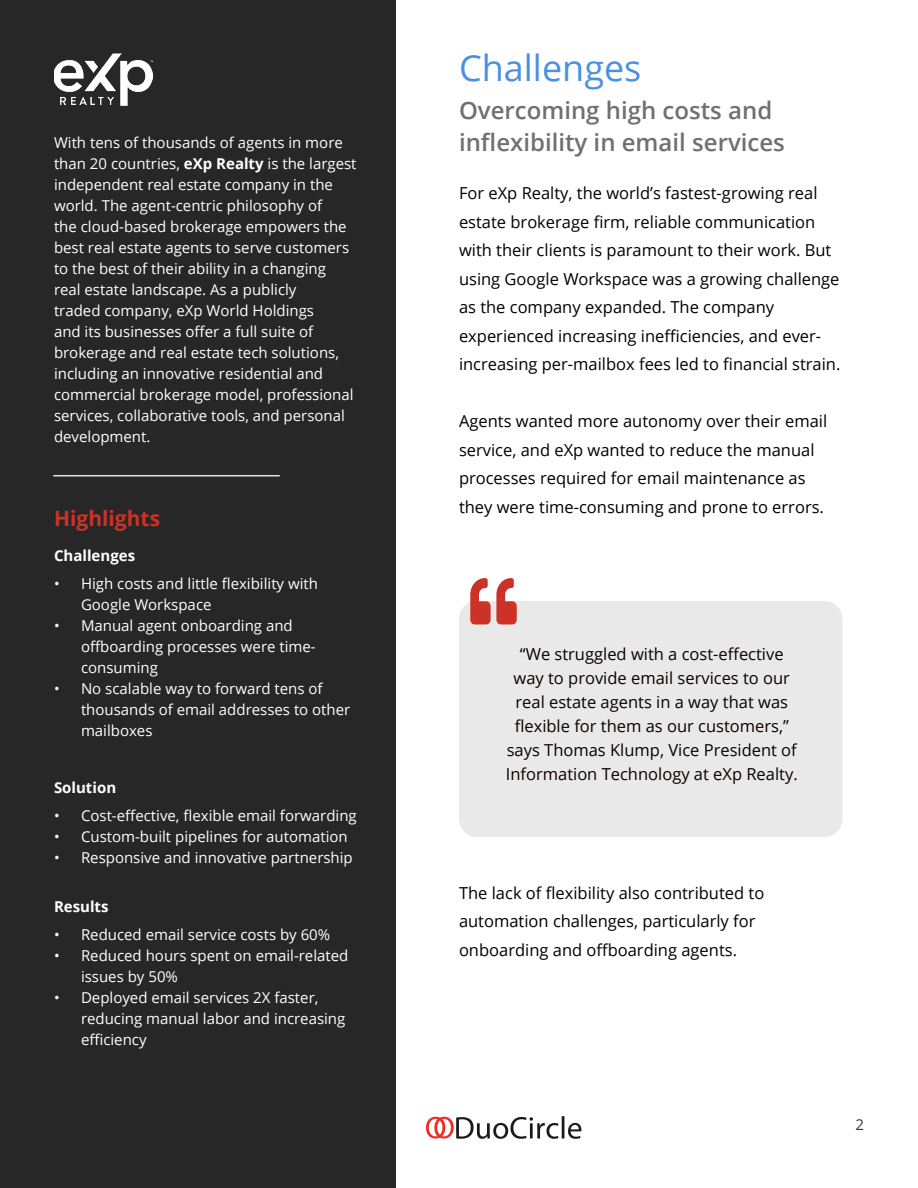
<style>
.page{position:relative;width:918px;height:1188px;background:#fff}
.page>*{position:absolute;margin:0;border:0;box-sizing:border-box;transform-origin:0 0}
.Page_Heading{font:36px "Open Sans";color:#4a90e2}
.Page_Subheading{font:600 24px/31.5px "Open Sans";color:#707070}
.t1{font:700 21px "Open Sans";color:#cd3228}
.Body_Copy_Left{font:16.5px/28.5px "Open Sans";color:#000}
.t2{font:16.5px/24px "Open Sans";color:#090200;text-align:center}
.Body_Copy_Left-2{font:15px/21px "Open Sans";color:#fff}
.Body_Copy_Left-3{font:700 15px "Open Sans";color:#fff}
.Quote_Large{font:15px "Open Sans";color:#35383a}
.s1{font-weight:700}
</style>
<div class="page">
<div style="left:0;top:0;width:396px;height:1188px;background:#272727"></div>
<img style="left:54px;top:53px;width:99px;height:53px">
<hr style="left:53px;top:475px;width:227px;height:1px;background:#dce5ec">
<div style="left:459px;top:601px;width:383px;height:236px;background:#e9e9e9;border-radius:18px"></div>
<svg style="left:426px;top:1116px;width:155px;height:23px"></svg>
<svg style="left:470px;top:578px;width:47px;height:46px"></svg>
<p class="Body_Copy_Left-2" style="left:54px;top:131px;width:304px">With tens of thousands of agents in more than 20 countries, <span class="s1">eXp Realty</span> is the largest independent real estate company in the world. The agent-centric philosophy of<br>the cloud-based brokerage empowers the best real estate agents to serve customers to the best of their ability in a changing<br>real estate landscape. As a publicly<br>traded company, eXp World Holdings<br>and its businesses offer a full suite of brokerage and real estate tech solutions, including an innovative residential and commercial brokerage model, professional services, collaborative tools, and personal development.</p>
<p class="t1" style="left:54px;top:504px;width:108px">Highlights</p>
<p class="Body_Copy_Left-3" style="left:54px;top:545px;width:83px">Challenges</p>
<p class="Body_Copy_Left-2" style="left:81px;top:573px;width:239px;text-indent:-27px">• High costs and little flexibility with<br>Google Workspace</p>
<p class="Body_Copy_Left-2" style="left:81px;top:615px;width:236px;text-indent:-27px">• Manual agent onboarding and offboarding processes were time&shy;consuming</p>
<p class="Body_Copy_Left-2" style="left:81px;top:678px;width:271px;text-indent:-27px">• No scalable way to forward tens of thousands of email addresses to other mailboxes</p>
<p class="Body_Copy_Left-3" style="left:54px;top:777px;width:64px">Solution</p>
<p class="Body_Copy_Left-2" style="left:54px;top:805px;width:304px">• Cost-effective, flexible email forwarding</p>
<p class="Body_Copy_Left-2" style="left:54px;top:826px;width:295px">• Custom-built pipelines for automation</p>
<p class="Body_Copy_Left-2" style="left:54px;top:847px;width:300px">• Responsive and innovative partnership</p>
<p class="Body_Copy_Left-3" style="left:54px;top:896px;width:56px">Results</p>
<p class="Body_Copy_Left-2" style="left:54px;top:924px;width:278px">• Reduced email service costs by 60%</p>
<p class="Body_Copy_Left-2" style="left:81px;top:945px;width:269px;text-indent:-27px">• Reduced hours spent on email-related issues by 50%</p>
<p class="Body_Copy_Left-2" style="left:81px;top:987px;width:266px;text-indent:-27px">• Deployed email services 2X faster, reducing manual labor and increasing efficiency</p>
<p class="Page_Heading" style="left:459px;top:43px;width:184px">Challenges</p>
<p class="Page_Subheading" style="left:459px;top:94px;width:327px">Overcoming high costs and inflexibility in email services</p>
<p class="Body_Copy_Left" style="left:459px;top:179px;width:383px">For eXp Realty, the world’s fastest-growing real estate brokerage firm, reliable communication with their clients is paramount to their work. But using Google Workspace was a growing challenge as the company expanded. The company experienced increasing inefficiencies, and ever&shy;increasing per-mailbox fees led to financial strain.</p>
<p class="Body_Copy_Left" style="left:459px;top:407px;width:370px">Agents wanted more autonomy over their email service, and eXp wanted to reduce the manual processes required for email maintenance as they were time-consuming and prone to errors.</p>
<p class="t2" style="left:506px;top:642px;width:293px">“We struggled with a cost-effective way to provide email services to our real estate agents in a way that was flexible for them as our customers,” says Thomas Klump, Vice President of Information Technology at eXp Realty.</p>
<p class="Body_Copy_Left" style="left:459px;top:878px;width:307px">The lack of flexibility also contributed to automation challenges, particularly for onboarding and offboarding agents.</p>
<p class="Quote_Large" style="left:855px;top:1115px;width:10px">2</p>
</div>
